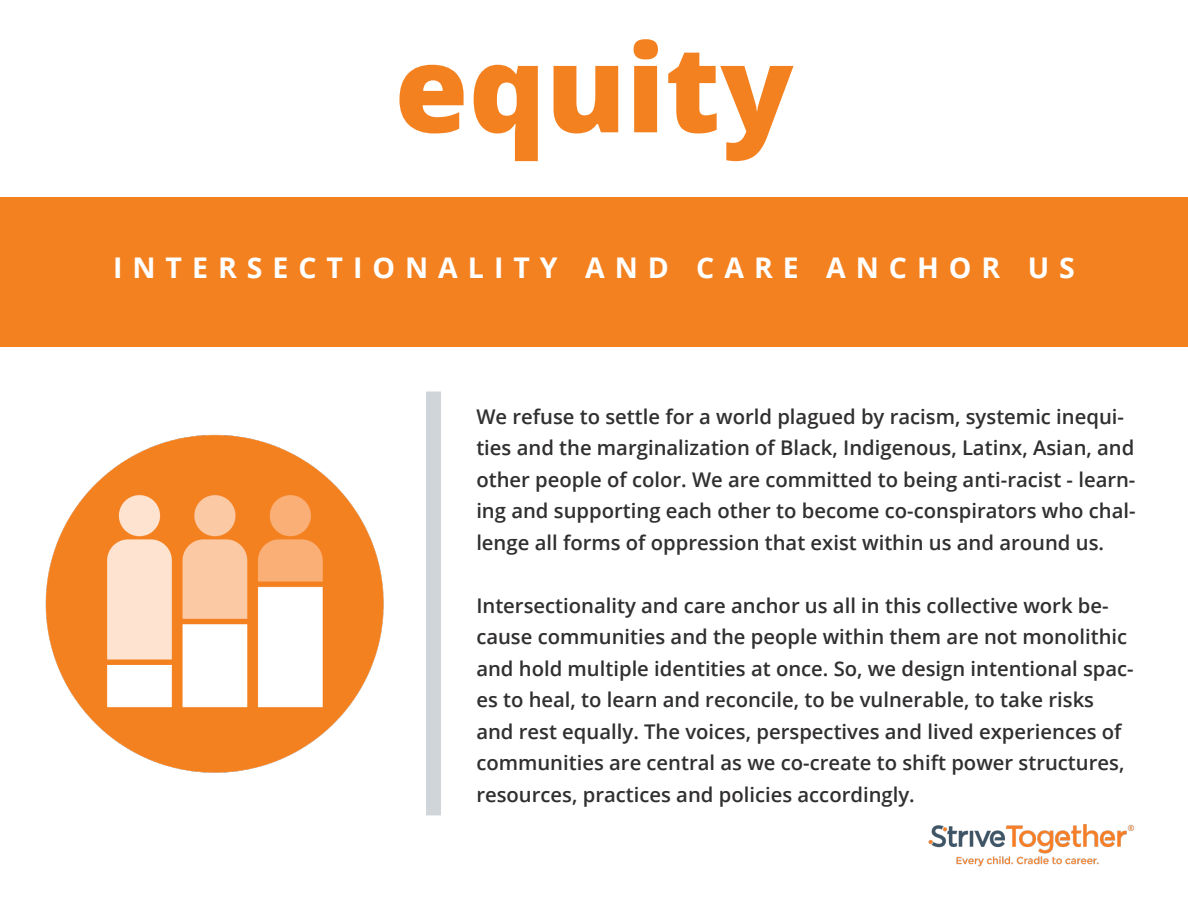
<style>
.page{position:relative;width:1188px;height:918px;background:#fff}
.page>*{position:absolute;margin:0;border:0;box-sizing:border-box;transform-origin:0 0}
.t1{font:800 120px "Open Sans";color:#f48120}
.t2{font:700 28.5px "Open Sans";letter-spacing:.35em;color:#fff}
.t3{font:600 20.25px/31.5px "Open Sans";color:#312f30}
</style>
<div class="page">
<img style="left:45px;top:434px;width:339px;height:339px">
<img style="left:929px;top:824px;width:205px;height:43px">
<div style="left:0;top:198px;width:1188px;height:149px;background:#f48120"></div>
<div style="left:426px;top:392px;width:15px;height:423px;background:#cfd5d9"></div>
<p class="t1" style="left:394px;top:-3px;width:401px">equity</p>
<p class="t2" style="left:113px;top:248px;width:963px">INTERSECTIONALITY AND CARE ANCHOR US</p>
<p class="t3" style="left:476px;top:400px;width:661px">We refuse to settle for a world plagued by racism, systemic inequi&shy;ties and the marginalization of Black, Indigenous, Latinx, Asian, and other people of color. We are committed to being anti-racist - learn&shy;ing and supporting each other to become co-conspirators who chal&shy;lenge all forms of oppression that exist within us and around us.</p>
<p class="t3" style="left:476px;top:589px;width:659px">Intersectionality and care anchor us all in this collective work be&shy;cause communities and the people within them are not monolithic and hold multiple identities at once. So, we design intentional spac&shy;es to heal, to learn and reconcile, to be vulnerable, to take risks and rest equally. The voices, perspectives and lived experiences of communities are central as we co-create to shift power structures, resources, practices and policies accordingly.</p>
</div>
